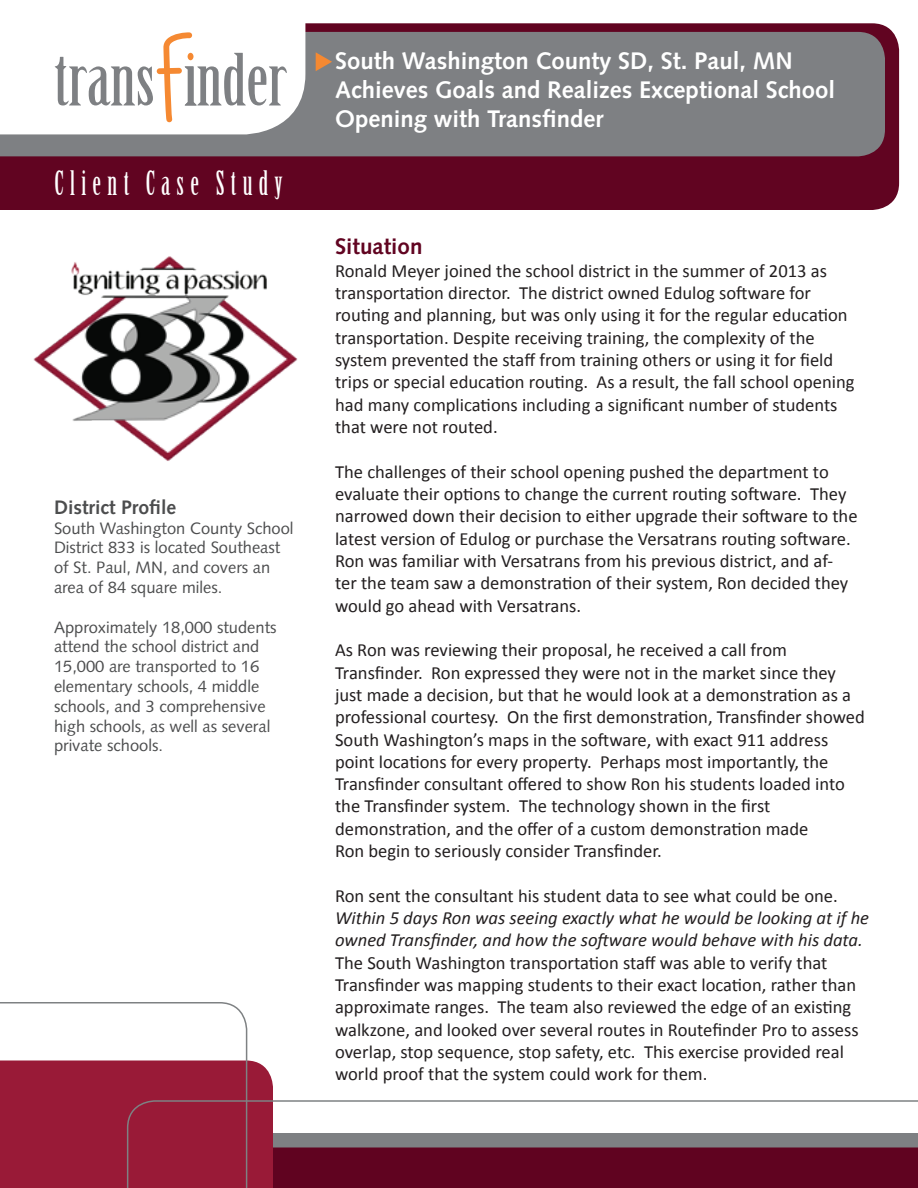
<style>
.page{position:relative;width:918px;height:1188px;background:#fff}
.page>*{position:absolute;margin:0;border:0;box-sizing:border-box;transform-origin:0 0}
.t1{font:33px "Birch Std";letter-spacing:.2em;color:#fff;scale:.96 1}
.t2{font:700 24px/28.8px "Syntax LT Std";color:#fff}
.t3{font:700 22.5px "Syntax LT Std";color:#610421}
.t4{font:700 19.5px "Syntax LT Std";color:#4c4d4e}
.t5{font:18.6px/22.4px "Calibri";color:#231f20}
.t6{font:italic 18.6px/22.4px "Calibri";color:#231f20}
.t7{font:16.5px/19.8px "Syntax LT Std";color:#4c4d4e}
.s1{font-size:18.75px}
</style>
<div class="page">
<div style="left:0;top:23px;width:899px;height:187px;background:#610421"></div>
<div style="left:0;top:32px;width:885px;height:124px;background:#7e8083"></div>
<svg style="left:0;top:23px;width:305px;height:111px"></svg>
<div style="left:188px;top:53px;width:6px;height:7px;background:#f58932;border-radius:50%"></div>
<svg style="left:316px;top:52px;width:16px;height:19px"></svg>
<svg style="left:247px;top:1060px;width:26px;height:40px"></svg>
<svg style="left:0;top:1002px;width:247px;height:186px"></svg>
<svg style="left:127px;top:1100px;width:791px;height:88px"></svg>
<img style="left:33px;top:256px;width:265px;height:205px">
<h1 class="t1" style="left:55px;top:165px;width:239px">Client Case Study</h1>
<p class="t4" style="left:54px;top:496px;width:124px">District Profile</p>
<p class="t7" style="left:54px;top:518px;width:241px">South Washington County School<br>District 833 is located Southeast of St. Paul, MN, and covers an area of 84 square miles.</p>
<p class="t7" style="left:54px;top:617px;width:224px">Approximately 18,000 students attend the school district and<br>15,000 are transported to 16 elementary schools, 4 middle schools, and 3 comprehensive high schools, as well as several private schools.</p>
<p class="t2" style="left:335px;top:46px;width:502px">South Washington County SD, St. Paul, MN<br>Achieves Goals and Realizes Exceptional School<br>Opening with Transfinder</p>
<p class="t3" style="left:335px;top:234px;width:89px">Situation</p>
<p class="t5" style="left:335px;top:260px;width:521px">Ronald Meyer joined the school district in the summer of 2013 as transportation director. The district owned Edulog software for routing and planning, but was only using it for the regular education transportation. Despite receiving training, the complexity of the system prevented the staff from training others or using it for field trips or special education routing. As a result, the fall school opening had many complications including a significant number of students that were not routed.</p>
<p class="t5" style="left:335px;top:460px;width:524px">The challenges of their school opening pushed the department to evaluate their options to change the current routing software. They narrowed down their decision to either upgrade their software to the latest version of Edulog or purchase the Versatrans routing software.<br>Ron was familiar with Versatrans from his previous district, and af&shy;ter the team saw a demonstration of their system, Ron decided they would go ahead with Versatrans.</p>
<p class="t5" style="left:335px;top:639px;width:531px">As Ron was reviewing their proposal, he received a call from Transfinder. Ron expressed they were not in the market since they just made a decision, but that he would look at a demonstration as a professional courtesy. On the first demonstration, Transfinder showed South Washington’s maps in the software, with exact 911 address point locations for every property. Perhaps most importantly, the Transfinder consultant offered to show Ron his students loaded into the Transfinder system. The technology shown in the first demonstration, and the offer of a custom demonstration made<br>Ron begin to seriously consider Transfinder.</p>
<p class="t5" style="left:335px;top:884px;width:504px">Ron sent the consultant his student data to see what could be one.</p>
<p class="t6" style="left:335px;top:906px;width:536px">Within 5 days Ron was seeing exactly what he would be looking at if he owned Transfinder, and how the software would behave with his data.</p>
<p class="t5" style="left:335px;top:951px;width:525px">The South Washington transportation staff was able to verify that Transfinder was mapping students to their exact location, rather than approximate ranges. The team also reviewed the edge of an existing walkzone, and looked over several routes in Routefinder Pro to assess overlap, stop sequence, stop safety, etc. This exercise pro<span class="s1">vided</span> real world proof that the system could work for them.</p>
</div>
